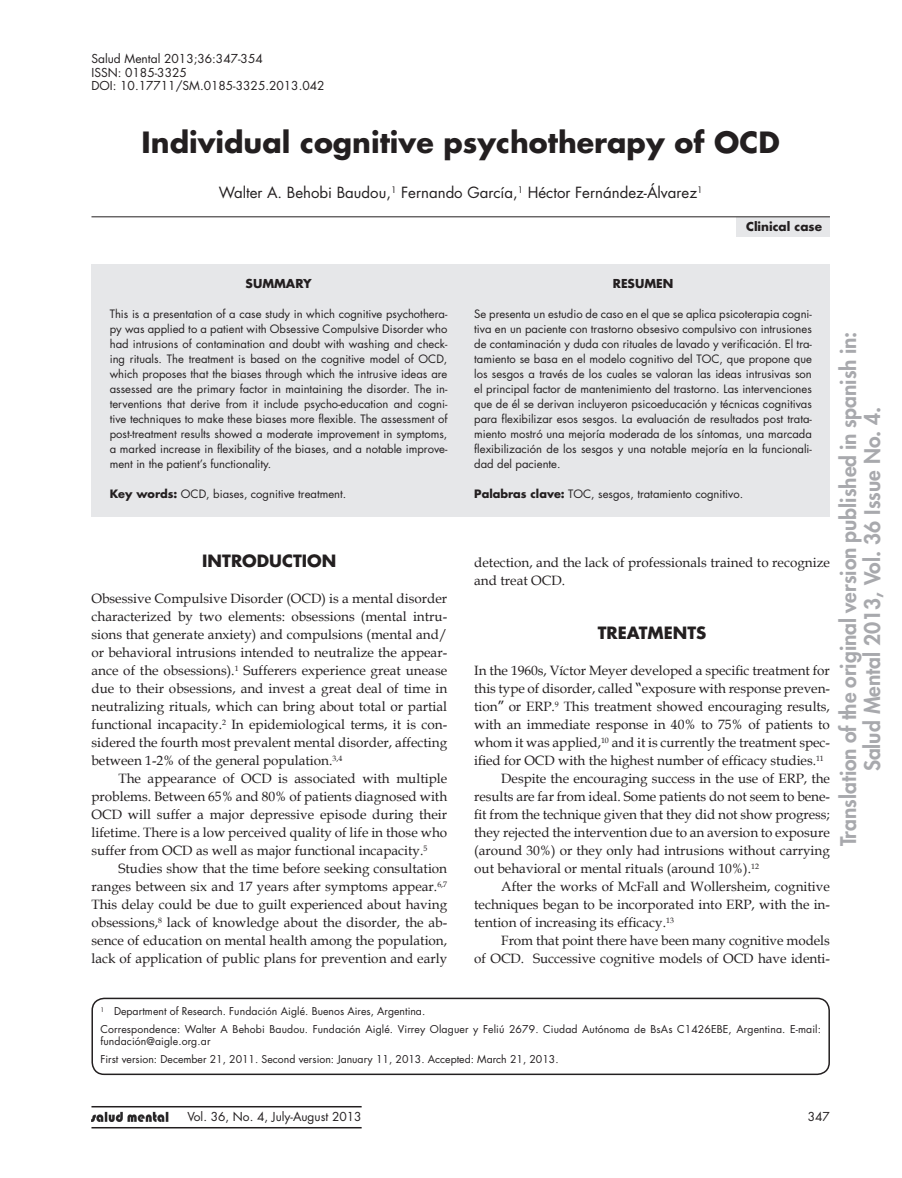
<style>
.page{position:relative;width:902px;height:1178px;background:#fff}
.page>*{position:absolute;margin:0;border:0;box-sizing:border-box;transform-origin:0 0}
.t1{font:700 28.5px "Futura Std";color:#231f20}
.t2{font:800 21px/24px "Futura Std";color:#a8a9ad;text-align:center}
.t3{font:700 16.5px "Futura Std";color:#231f20}
.t4{font:15px "Futura Std";color:#231f20}
.t5{font:13.5px/18px "Book Antiqua";letter-spacing:-.005em;color:#231f20;text-align:justify}
.t6{font:12px/13.5px "Futura Std";color:#231f20}
.t7{font:700 12px "Futura Std";color:#231f20}
.t8{font:11.25px/15px "Futura Std";color:#231f20;text-align:justify}
.t9{font:10.5px/18px "Futura Std";letter-spacing:.01em;color:#231f20}
.s1{font-weight:700}
.s2{font-family:"Verdana"}
</style>
<div class="page">
<hr style="left:91px;top:1106px;width:270px;height:1px;background:#231f20">
<hr style="left:91px;top:1127px;width:270px;height:1px;background:#231f20">
<img style="left:91px;top:1112px;width:78px;height:9px">
<div style="left:736px;top:217px;width:93px;height:19px;background:#e6e7e9"></div>
<hr style="left:91px;top:216px;width:738px;height:1px;background:#231f20">
<div style="left:91px;top:265px;width:738px;height:252px;background:#e6e7e9"></div>
<div style="left:91px;top:998px;width:738px;height:77px;border:2px solid #231f20;border-radius:12px"></div>
<p class="t6" style="left:91px;top:52px;width:234px">Salud Mental 2013;36:347-354<br>ISSN: 0185-3325<br>DOI: 10.17711/SM.0185-3325.2013.042</p>
<h1 class="t1" style="left:142px;top:124px;width:639px">Individual cognitive psychotherapy of OCD</h1>
<p class="t4" style="left:219px;top:183px;width:485px">Walter A. Behobi Baudou,<sup>1</sup> Fernando García,<sup>1</sup> Héctor Fernández-Álvarez<sup>1</sup></p>
<p class="t7" style="left:746px;top:219px;width:77px">Clinical case</p>
<p class="t7" style="left:245px;top:276px;width:67px">SUMMARY</p>
<p class="t8" style="left:110px;top:307px;width:339px">This is a presentation of a case study in which cognitive psychothera&shy;py was applied to a patient with Obsessive Compulsive Disorder who had intrusions of contamination and doubt with washing and check&shy;ing rituals. The treatment is based on the cognitive model of OCD, which proposes that the biases through which the intrusive ideas are assessed are the primary factor in maintaining the disorder. The in&shy;terventions that derive from it include psycho-education and cogni&shy;tive techniques to make these biases more flexible. The assessment of post-treatment results showed a moderate improvement in symptoms, a marked increase in flexibility of the biases, and a notable improve&shy;ment in the patient’s functionality.</p>
<p class="t8" style="left:110px;top:487px;width:238px"><span class="s1">Key words:</span> OCD, biases, cognitive treatment.</p>
<p class="t7" style="left:612px;top:276px;width:62px">RESUMEN</p>
<p class="t8" style="left:474px;top:307px;width:339px">Se presenta un estudio de caso en el que se aplica psicoterapia cogni&shy;tiva en un paciente con trastorno obsesivo compulsivo con intrusiones de contaminación y duda con rituales de lavado y verificación. El tra&shy;tamiento se basa en el modelo cognitivo del TOC, que propone que los sesgos a través de los cuales se valoran las ideas intrusivas son el principal factor de mantenimiento del trastorno. Las intervenciones que de él se derivan incluyeron psicoeducación y técnicas cognitivas para flexibilizar esos sesgos. La evaluación de resultados post trata&shy;miento mostró una mejoría moderada de los síntomas, una marcada flexibilización de los sesgos y una notable mejoría en la funcionali&shy;dad del paciente.</p>
<p class="t8" style="left:474px;top:487px;width:270px"><span class="s1">Palabras clave:</span> TOC, sesgos, tratamiento cognitivo.</p>
<p class="t3" style="left:202px;top:550px;width:135px">INTRODUCTION</p>
<p class="t5" style="left:91px;top:589px;width:357px">Obsessive Compulsive Disorder (OCD) is a mental disorder characterized by two elements: obsessions (mental intru&shy;sions that generate anxiety) and compulsions (mental and/ or behavioral intrusions intended to neutralize the appear&shy;ance of the obsessions).<sup>1</sup> Sufferers experience great unease due to their obsessions, and invest a great deal of time in neutralizing rituals, which can bring about total or partial functional incapacity.<sup>2</sup> In epidemiological terms, it is con&shy;sidered the fourth most prevalent mental disorder, affecting between 1-2% of the general population.<sup>3,4</sup></p>
<p class="t5" style="left:91px;top:769px;width:357px;text-indent:27px">The appearance of OCD is associated with multiple problems. Between 65% and 80% of patients diagnosed with OCD will suffer a major depressive episode during their lifetime. There is a low perceived quality of life in those who suffer from OCD as well as major functional incapacity.<sup>5</sup></p>
<p class="t5" style="left:91px;top:859px;width:357px;text-indent:27px">Studies show that the time before seeking consultation ranges between six and 17 years after symptoms appear.<sup>6,7<br></sup>This delay could be due to guilt experienced about having obsessions,<sup>8</sup> lack of knowledge about the disorder, the ab&shy;sence of education on mental health among the population, lack of application of public plans for prevention and early</p>
<p class="t5" style="left:474px;top:553px;width:357px">detection, and the lack of professionals trained to recognize and treat OCD.</p>
<p class="t3" style="left:597px;top:622px;width:110px">TREATMENTS</p>
<p class="t5" style="left:474px;top:661px;width:357px">In the 1960s, Víctor Meyer developed a specific treatment for</p>
<p class="t5" style="left:474px;top:679px;width:357px">this type of disorder, called <span class="s2">“</span>exposure with response preven-</p>
<p class="t5" style="left:474px;top:697px;width:357px">tion<span class="s2">”</span> or ERP.<sup>9</sup> This treatment showed encouraging results,</p>
<p class="t5" style="left:474px;top:715px;width:357px">with an immediate response in 40% to 75% of patients to</p>
<p class="t5" style="left:474px;top:733px;width:357px">whom it was applied,<sup>10</sup> and it is currently the treatment spec-</p>
<p class="t5" style="left:474px;top:751px;width:351px">ified for OCD with the highest number of efficacy studies.<sup>11</sup></p>
<p class="t5" style="left:501px;top:769px;width:330px">Despite the encouraging success in the use of ERP, the</p>
<p class="t5" style="left:474px;top:787px;width:357px">results are far from ideal. Some patients do not seem to bene-</p>
<p class="t5" style="left:474px;top:805px;width:357px">fit from the technique given that they did not show progress;</p>
<p class="t5" style="left:474px;top:823px;width:357px">they rejected the intervention due to an aversion to exposure</p>
<p class="t5" style="left:474px;top:841px;width:357px">(around 30%) or they only had intrusions without carrying</p>
<p class="t5" style="left:474px;top:859px;width:286px">out behavioral or mental rituals (around 10%).<sup>12</sup></p>
<p class="t5" style="left:501px;top:877px;width:330px">After the works of McFall and Wollersheim, cognitive</p>
<p class="t5" style="left:474px;top:895px;width:357px">techniques began to be incorporated into ERP, with the in-</p>
<p class="t5" style="left:474px;top:913px;width:201px">tention of increasing its efficacy.<sup>13</sup></p>
<p class="t5" style="left:501px;top:931px;width:330px">From that point there have been many cognitive models</p>
<p class="t5" style="left:474px;top:949px;width:357px">of OCD. Successive cognitive models of OCD have identi-</p>
<p class="t9" style="left:100px;top:1002px;width:722px"><sup>1</sup> Department of Research. Fundación Aiglé. Buenos Aires, Argentina.<br>Correspondence: Walter A Behobi Baudou. Fundación Aiglé. Virrey Olaguer y Feliú 2679. Ciudad Autónoma de BsAs C1426EBE, Argentina. E-mail:</p>
<p class="t9" style="left:100px;top:1032px;width:459px">fundación@aigle.org.ar<br>First version: December 21, 2011. Second version: January 11, 2013. Accepted: March 21, 2013.</p>
<h2 class="t2" style="left:836px;top:846px;width:516px;rotate:-90deg">Translation of the original version published in spanish in:<br>Salud Mental 2013, Vol. 36 Issue No. 4.</h2>
<p class="t6" style="left:187px;top:1110px;width:176px">Vol. 36, No. 4, July-August 2013</p>
<p class="t6" style="left:807px;top:1110px;width:24px">347</p>
</div>
